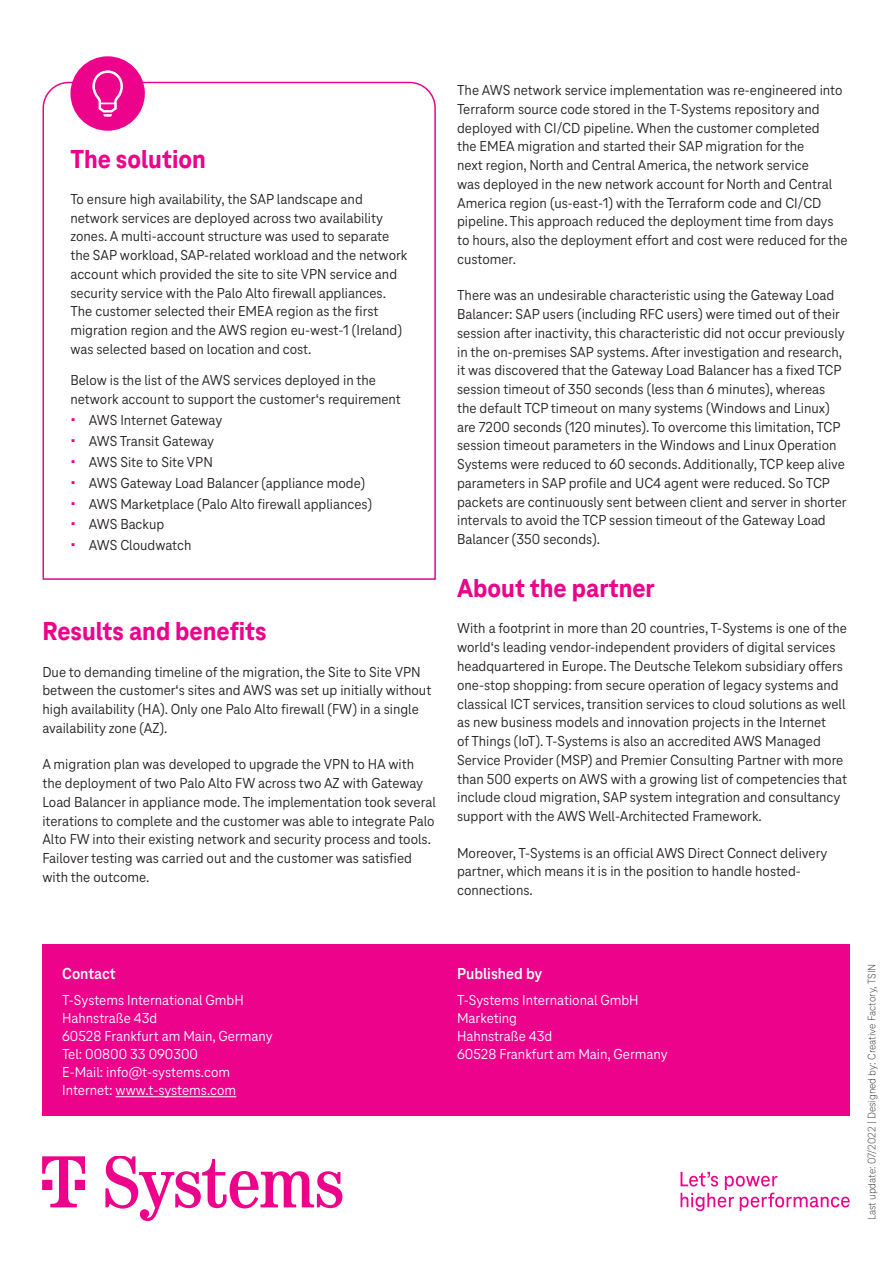
<style>
.page{position:relative;width:893px;height:1263px;background:#fff}
.page>*{position:absolute;margin:0;border:0;box-sizing:border-box;transform-origin:0 0}
.t1{font:800 27px "Tele Neo";color:#ed028c}
.t2{font:700 16.5px "Tele Neo";color:#fff}
.t3{font:15px/18.8px "Tele Neo";color:#231f20}
.t4{font:15px/18px "Tele Neo";color:#fff}
.t5{font:100 11.25px "Tele Neo";color:#231f20}
</style>
<div class="page">
<div style="left:42px;top:945px;width:808px;height:171px;background:#ed028c"></div>
<hr style="left:116px;top:1096px;width:120px;height:1px;background:#fff">
<svg style="left:42px;top:1156px;width:300px;height:65px"></svg>
<svg style="left:680px;top:1172px;width:170px;height:39px"></svg>
<svg style="left:42px;top:81px;width:394px;height:499px"></svg>
<div style="left:71px;top:57px;width:73px;height:73px;background:#ed028c;border-radius:50%"></div>
<div style="left:70px;top:56px;width:75px;height:75px;border:2px solid #ed028c;border-radius:50%"></div>
<svg style="left:92px;top:70px;width:31px;height:47px"></svg>
<h1 class="t1" style="left:70px;top:144px;width:137px">The solution</h1>
<p class="t3" style="left:70px;top:190px;width:338px">To ensure high availability, the SAP landscape and network services are deployed across two availability zones. A multi-account structure was used to separate the SAP workload, SAP-related workload and the network account which provided the site to site VPN service and security service with the Palo Alto firewall appliances.<br>The customer selected their EMEA region as the first migration region and the AWS region eu-west-1 (Ireland) was selected based on location and cost.</p>
<p class="t3" style="left:70px;top:371px;width:332px">Below is the list of the AWS services deployed in the network account to support the customer‘s requirement</p>
<p class="t3" style="left:89px;top:410px;width:285px;line-height:20.9px">AWS Internet Gateway<br>AWS Transit Gateway<br>AWS Site to Site VPN<br>AWS Gateway Load Balancer (appliance mode)<br>AWS Marketplace (Palo Alto firewall appliances)<br>AWS Backup<br>AWS Cloudwatch</p>
<h1 class="t1" style="left:42px;top:616px;width:226px">Results and benefits</h1>
<p class="t3" style="left:42px;top:662px;width:390px">Due to demanding timeline of the migration, the Site to Site VPN between the customer‘s sites and AWS was set up initially without high availability (HA). Only one Palo Alto firewall (FW) in a single availability zone (AZ).</p>
<p class="t3" style="left:42px;top:755px;width:395px">A migration plan was developed to upgrade the VPN to HA with the deployment of two Palo Alto FW across two AZ with Gateway Load Balancer in appliance mode. The implementation took several iterations to complete and the customer was able to integrate Palo Alto FW into their existing network and security process and tools.<br>Failover testing was carried out and the customer was satisfied with the outcome.</p>
<p class="t3" style="left:457px;top:81px;width:392px">The AWS network service implementation was re-engineered into Terraform source code stored in the T-Systems repository and deployed with CI/CD pipeline. When the customer completed<br>the EMEA migration and started their SAP migration for the<br>next region, North and Central America, the network service<br>was deployed in the new network account for North and Central America region (us-east-1) with the Terraform code and CI/CD pipeline. This approach reduced the deployment time from days to hours, also the deployment effort and cost were reduced for the customer.</p>
<p class="t3" style="left:457px;top:286px;width:391px">There was an undesirable characteristic using the Gateway Load Balancer: SAP users (including RFC users) were timed out of their session after inactivity, this characteristic did not occur previously in the on-premises SAP systems. After investigation and research, it was discovered that the Gateway Load Balancer has a fixed TCP session timeout of 350 seconds (less than 6 minutes), whereas the default TCP timeout on many systems (Windows and Linux) are 7200 seconds (120 minutes). To overcome this limitation, TCP session timeout parameters in the Windows and Linux Operation Systems were reduced to 60 seconds. Additionally, TCP keep alive parameters in SAP profile and UC4 agent were reduced. So TCP packets are continuously sent between client and server in shorter intervals to avoid the TCP session timeout of the Gateway Load Balancer (350 seconds).</p>
<h1 class="t1" style="left:457px;top:573px;width:199px">About the partner</h1>
<p class="t3" style="left:457px;top:619px;width:391px">With a footprint in more than 20 countries, T-Systems is one of the world‘s leading vendor-independent providers of digital services headquartered in Europe. The Deutsche Telekom subsidiary offers one-stop shopping: from secure operation of legacy systems and classical ICT services, transition services to cloud solutions as well as new business models and innovation projects in the Internet<br>of Things (IoT). T-Systems is also an accredited AWS Managed Service Provider (MSP) and Premier Consulting Partner with more than 500 experts on AWS with a growing list of competencies that include cloud migration, SAP system integration and consultancy support with the AWS Well-Architected Framework.</p>
<p class="t3" style="left:457px;top:843px;width:372px">Moreover, T-Systems is an official AWS Direct Connect delivery partner, which means it is in the position to handle hosted&shy;connections.</p>
<p class="t2" style="left:62px;top:964px;width:55px">Contact</p>
<p class="t4" style="left:62px;top:992px;width:212px">T-Systems International GmbH<br>Hahnstraße 43d<br>60528 Frankfurt am Main, Germany<br>Tel: 00800 33 090300<br>E-Mail: info@t-systems.com<br>Internet: www.t-systems.com</p>
<p class="t2" style="left:457px;top:964px;width:87px">Published by</p>
<p class="t4" style="left:457px;top:992px;width:212px">T-Systems International GmbH<br>Marketing<br>Hahnstraße 43d<br>60528 Frankfurt am Main, Germany</p>
<p class="t5" style="left:866px;top:1220px;width:258px;rotate:-90deg">Last update: 07/2022 | Designed by: Creative Factory, TSIN</p>
</div>
